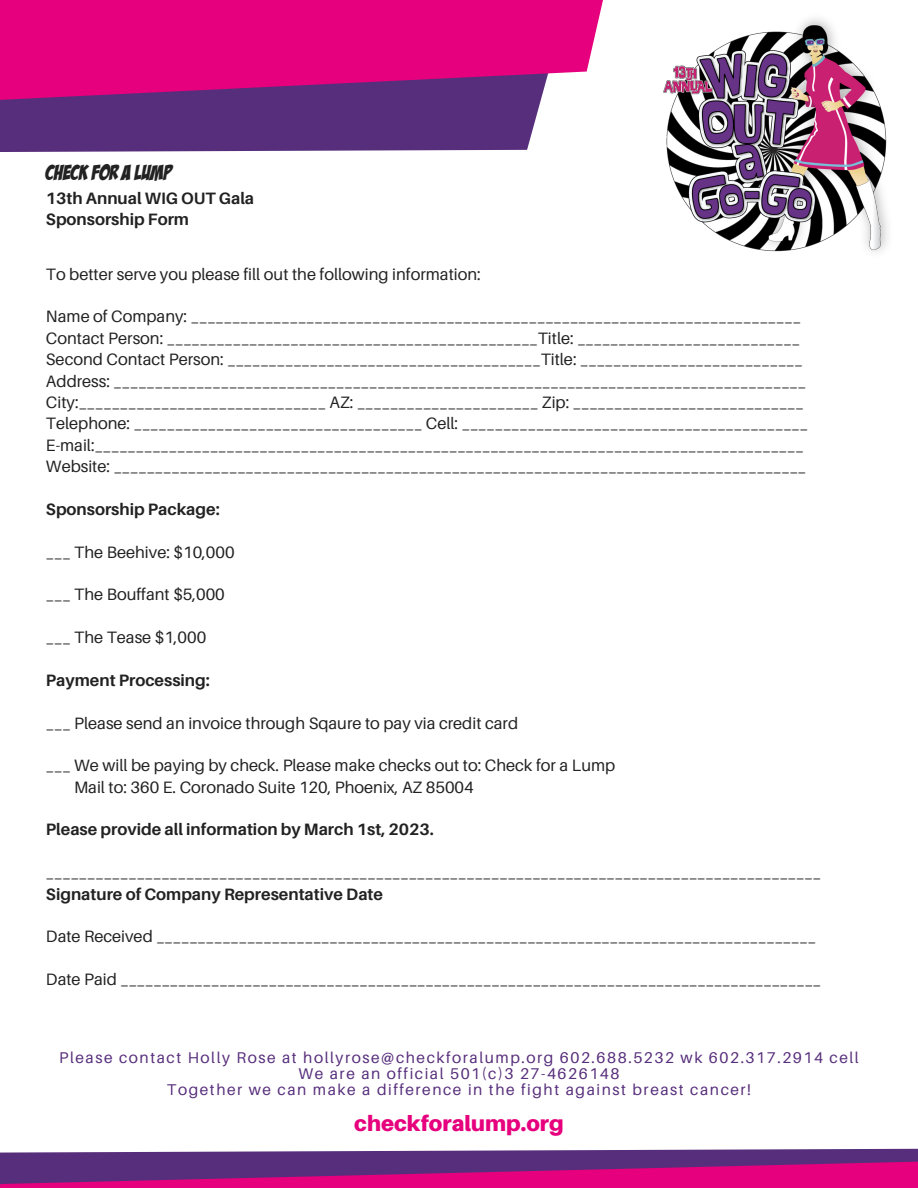
<style>
.page{position:relative;width:918px;height:1188px;background:#fff}
.page>*{position:absolute;margin:0;border:0;box-sizing:border-box;transform-origin:0 0}
.t1{font:900 21.75px "Aileron";color:#e6007d}
.t2{font:21px "Bada Boom BB";color:#222}
.t3{font:16.5px/21.3px "Aileron";color:#222}
.t4{font:700 16.5px/21.3px "Aileron";color:#222}
.t5{font:15.6px/15.8px "Aileron";letter-spacing:.1em;color:#572e7b;text-align:center}
</style>
<div class="page">
<svg style="left:0;top:0;width:603px;height:152px;background:#b22385"></svg>
<svg style="left:0;top:1148px;width:918px;height:40px;background:#982a84"></svg>
<img style="left:663px;top:18px;width:225px;height:234px">
<p class="t2" style="left:46px;top:162px;width:127px">CHECK FOR A LUMP</p>
<p class="t4" style="left:46px;top:187px;width:210px">13th Annual WIG OUT Gala<br>Sponsorship Form</p>
<p class="t3" style="left:46px;top:263px;width:436px">To better serve you please fill out the following information:</p>
<p class="t3" style="left:46px;top:306px;width:764px">Name of Company: __________________________________________________________________________ Contact Person: _____________________________________________Title: ___________________________ Second Contact Person: ______________________________________Title: ___________________________ Address: ____________________________________________________________________________________ City:______________________________ AZ: ______________________ Zip: ____________________________ Telephone: ___________________________________ Cell: __________________________________________ E-mail:______________________________________________________________________________________ Website: ____________________________________________________________________________________</p>
<p class="t4" style="left:46px;top:498px;width:175px">Sponsorship Package:</p>
<p class="t3" style="left:46px;top:541px;width:190px">___ The Beehive: $10,000</p>
<p class="t3" style="left:46px;top:584px;width:180px">___ The Bouffant $5,000</p>
<p class="t3" style="left:46px;top:626px;width:162px">___ The Tease $1,000</p>
<p class="t4" style="left:46px;top:669px;width:165px">Payment Processing:</p>
<p class="t3" style="left:46px;top:712px;width:474px">___ Please send an invoice through Sqaure to pay via credit card</p>
<p class="t3" style="left:74px;top:755px;width:543px;text-indent:-28px">___ We will be paying by check. Please make checks out to: Check for a Lump<br>Mail to: 360 E. Coronado Suite 120, Phoenix, AZ 85004</p>
<p class="t4" style="left:46px;top:819px;width:389px">Please provide all information by March 1st, 2023.</p>
<p class="t3" style="left:46px;top:861px;width:776px">______________________________________________________________________________________________</p>
<p class="t4" style="left:46px;top:883px;width:339px">Signature of Company Representative Date</p>
<p class="t3" style="left:46px;top:926px;width:771px">Date Received ________________________________________________________________________________</p>
<p class="t3" style="left:46px;top:968px;width:777px">Date Paid _____________________________________________________________________________________</p>
<p class="t5" style="left:59px;top:1050px;width:801px">Please contact Holly Rose at hollyrose@checkforalump.org 602.688.5232 wk 602.317.2914 cell<br>We are an official 501(c)3 27-4626148<br>Together we can make a difference in the fight against breast cancer!</p>
<h1 class="t1" style="left:354px;top:1110px;width:211px">checkforalump.org</h1>
</div>
